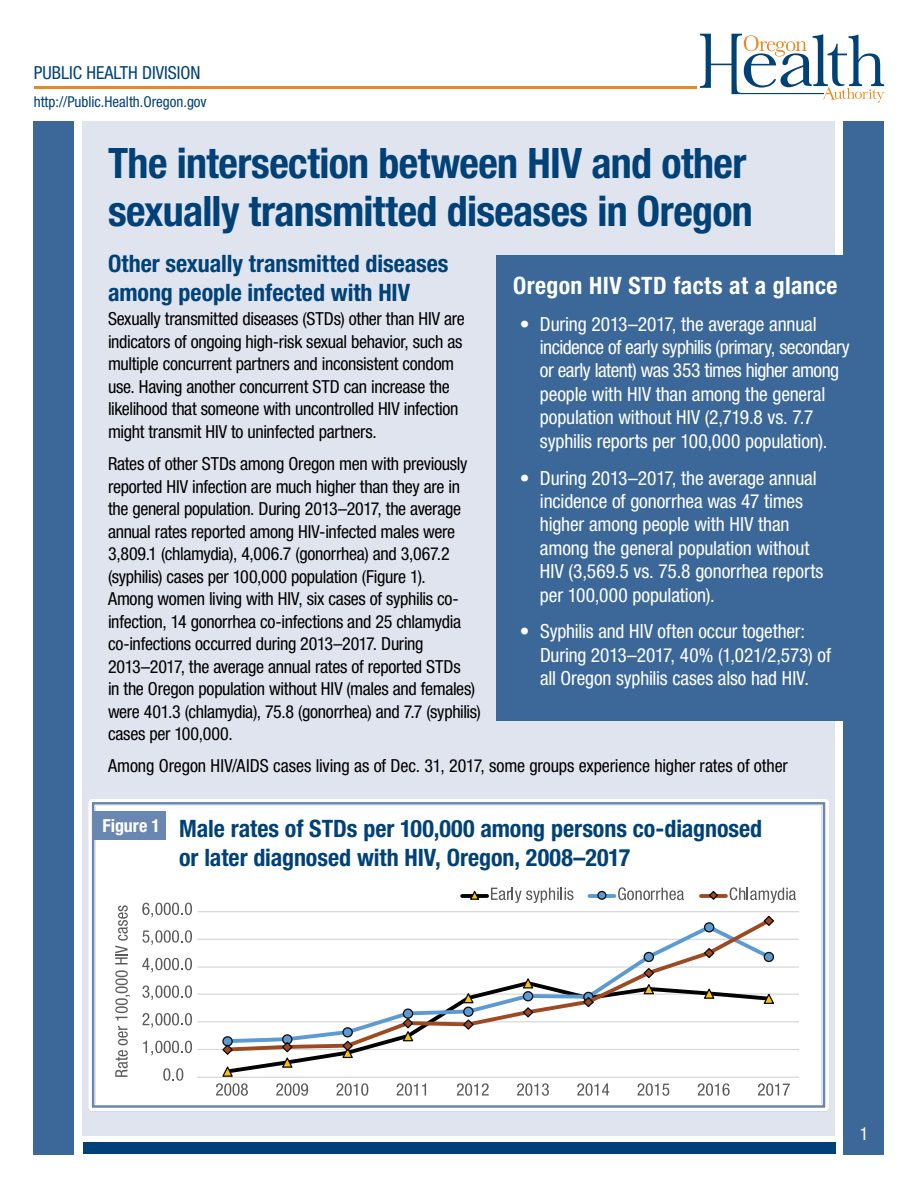
<style>
.page{position:relative;width:918px;height:1188px;background:#fff}
.page>*{position:absolute;margin:0;border:0;box-sizing:border-box;transform-origin:0 0}
.t1{font:700 condensed 42px/48px "Helvetica Neue LT Std";letter-spacing:-.015em;color:#004278}
.t2{font:700 condensed 24px/28.8px "Helvetica Neue LT Std";color:#004278}
.t3{font:700 condensed 24px "Helvetica Neue LT Std";letter-spacing:.02em;color:#fff}
.t4{font:condensed 19.5px/23.4px "Helvetica Neue LT Std";letter-spacing:-.01em;color:#fff}
.t5{font:condensed 18px/22.5px "Helvetica Neue LT Std";letter-spacing:-.015em;color:#000}
.t6{font:condensed 18px "Helvetica Neue LT Std";color:#004278}
.t7{font:condensed 18px "Helvetica Neue LT Std";color:#fff}
.t8{font:condensed 15px "Helvetica Neue LT Std";color:#004278}
</style>
<div class="page">
<div style="left:83px;top:121px;width:752px;height:1014px;background:#e0e4ef"></div>
<div style="left:34px;top:121px;width:40px;height:1033px;background:#3b6898"></div>
<div style="left:844px;top:121px;width:40px;height:1033px;background:#3b6898"></div>
<div style="left:83px;top:1143px;width:752px;height:11px;background:#004278"></div>
<hr style="left:34px;top:87px;width:663px;height:2px;background:#ec881d">
<svg style="left:700px;top:34px;width:184px;height:69px"></svg>
<div style="left:496px;top:255px;width:378px;height:465px;background:#3b6898"></div>
<div style="left:90px;top:800px;width:737px;height:310px;background:#fff;border-radius:2px"></div>
<div style="left:88px;top:798px;width:741px;height:314px;border:4px solid #fff;border-radius:2px"></div>
<div style="left:93px;top:812px;width:73px;height:28px;background:#6987b1"></div>
<hr style="left:197px;top:1049px;width:602px;height:1px;background:#d8dad9">
<hr style="left:197px;top:1021px;width:602px;height:1px;background:#d8dad9">
<hr style="left:197px;top:993px;width:602px;height:2px;background:#d8dad9">
<hr style="left:197px;top:966px;width:602px;height:2px;background:#d8dad9">
<hr style="left:197px;top:939px;width:602px;height:1px;background:#d8dad9">
<hr style="left:197px;top:911px;width:602px;height:1px;background:#d8dad9">
<hr style="left:197px;top:1077px;width:602px;height:1px;background:#d8dad9">
<svg style="left:223px;top:993px;width:118px;height:80px"></svg>
<svg style="left:221px;top:1065px;width:13px;height:12px"></svg>
<div style="left:222px;top:1036px;width:11px;height:11px;border:1px solid #0c0e0e;border-radius:50%"></div>
<svg style="left:224px;top:922px;width:550px;height:132px"></svg>
<svg style="left:222px;top:1043px;width:12px;height:13px"></svg>
<svg style="left:281px;top:1041px;width:13px;height:27px"></svg>
<svg style="left:341px;top:1040px;width:13px;height:19px"></svg>
<svg style="left:401px;top:1017px;width:14px;height:25px"></svg>
<svg style="left:462px;top:1018px;width:13px;height:13px"></svg>
<svg style="left:522px;top:1006px;width:13px;height:13px"></svg>
<svg style="left:582px;top:992px;width:13px;height:16px"></svg>
<svg style="left:642px;top:967px;width:14px;height:28px"></svg>
<svg style="left:703px;top:947px;width:13px;height:12px"></svg>
<svg style="left:762px;top:915px;width:12px;height:12px"></svg>
<svg style="left:163px;top:1068px;width:20px;height:13px"></svg>
<svg style="left:143px;top:1041px;width:49px;height:14px"></svg>
<svg style="left:142px;top:1013px;width:50px;height:15px"></svg>
<svg style="left:142px;top:985px;width:50px;height:15px"></svg>
<svg style="left:142px;top:958px;width:50px;height:15px"></svg>
<svg style="left:142px;top:930px;width:50px;height:15px"></svg>
<svg style="left:142px;top:903px;width:50px;height:14px"></svg>
<svg style="left:216px;top:1083px;width:32px;height:13px"></svg>
<svg style="left:276px;top:1083px;width:32px;height:13px"></svg>
<svg style="left:336px;top:1083px;width:32px;height:13px"></svg>
<svg style="left:397px;top:1083px;width:29px;height:13px"></svg>
<svg style="left:457px;top:1083px;width:32px;height:13px"></svg>
<svg style="left:517px;top:1083px;width:32px;height:13px"></svg>
<svg style="left:577px;top:1083px;width:32px;height:13px"></svg>
<svg style="left:638px;top:1083px;width:31px;height:13px"></svg>
<svg style="left:698px;top:1083px;width:32px;height:13px"></svg>
<svg style="left:758px;top:1083px;width:32px;height:13px"></svg>
<svg style="left:115px;top:970px;width:15px;height:107px"></svg>
<svg style="left:115px;top:905px;width:13px;height:59px"></svg>
<hr style="left:462px;top:894px;width:25px;height:4px;background:#070707">
<svg style="left:469px;top:890px;width:12px;height:10px"></svg>
<svg style="left:491px;top:888px;width:82px;height:15px"></svg>
<hr style="left:589px;top:894px;width:25px;height:4px;background:#5c9ad3">
<div style="left:598px;top:891px;width:8px;height:8px;background:#5c9ad3;border-radius:50%"></div>
<div style="left:597px;top:891px;width:9px;height:9px;border:1px solid #0c0e0e;border-radius:50%"></div>
<svg style="left:618px;top:887px;width:66px;height:13px"></svg>
<hr style="left:701px;top:894px;width:25px;height:4px;background:#9d4a23">
<svg style="left:708px;top:890px;width:11px;height:10px"></svg>
<svg style="left:730px;top:887px;width:66px;height:16px"></svg>
<p class="t6" style="left:34px;top:62px;width:168px">PUBLIC HEALTH DIVISION</p>
<p class="t8" style="left:34px;top:93px;width:174px">http://Public.Health.Oregon.gov</p>
<h1 class="t1" style="left:108px;top:139px;width:646px">The intersection between HIV and other sexually transmitted diseases in Oregon</h1>
<h2 class="t2" style="left:108px;top:249px;width:342px">Other sexually transmitted diseases among people infected with HIV</h2>
<p class="t5" style="left:108px;top:308px;width:358px">Sexually transmitted diseases (STDs) other than HIV are indicators of ongoing high-risk sexual behavior, such as multiple concurrent partners and inconsistent condom use. Having another concurrent STD can increase the likelihood that someone with uncontrolled HIV infection might transmit HIV to uninfected partners.</p>
<p class="t5" style="left:108px;top:452px;width:374px">Rates of other STDs among Oregon men with previously reported HIV infection are much higher than they are in the general population. During 2013–2017, the average annual rates reported among HIV-infected males were 3,809.1 (chlamydia), 4,006.7 (gonorrhea) and 3,067.2 (syphilis) cases per 100,000 population (Figure 1).<br>Among women living with HIV, six cases of syphilis co&shy;infection, 14 gonorrhea co-infections and 25 chlamydia co-infections occurred during 2013–2017. During 2013–2017, the average annual rates of reported STDs<br>in the Oregon population without HIV (males and females) were 401.3 (chlamydia), 75.8 (gonorrhea) and 7.7 (syphilis) cases per 100,000.</p>
<p class="t5" style="left:108px;top:755px;width:681px">Among Oregon HIV/AIDS cases living as of Dec. 31, 2017, some groups experience higher rates of other</p>
<h2 class="t3" style="left:513px;top:271px;width:326px">Oregon HIV STD facts at a glance</h2>
<p class="t4" style="left:540px;top:312px;width:311px;text-indent:-20px">• During 2013–2017, the average annual incidence of early syphilis (primary, secondary or early latent) was 353 times higher among people with HIV than among the general population without HIV (2,719.8 vs. 7.7 syphilis reports per 100,000 population).</p>
<p class="t4" style="left:540px;top:466px;width:285px;text-indent:-20px">• During 2013–2017, the average annual incidence of gonorrhea was 47 times higher among people with HIV than among the general population without HIV (3,569.5 vs. 75.8 gonorrhea reports per 100,000 population).</p>
<p class="t4" style="left:540px;top:620px;width:293px;text-indent:-20px">• Syphilis and HIV often occur together:<br>During 2013–2017, 40% (1,021/2,573) of all Oregon syphilis cases also had HIV.</p>
<h2 class="t2" style="left:179px;top:814px;width:585px;text-indent:-77px"><sup>Figure</sup> <sup>1</sup> Male rates of STDs per 100,000 among persons co-diagnosed or later diagnosed with HIV, Oregon, 2008–2017</h2>
<p class="t7" style="left:860px;top:1124px;width:10px">1</p>
</div>
